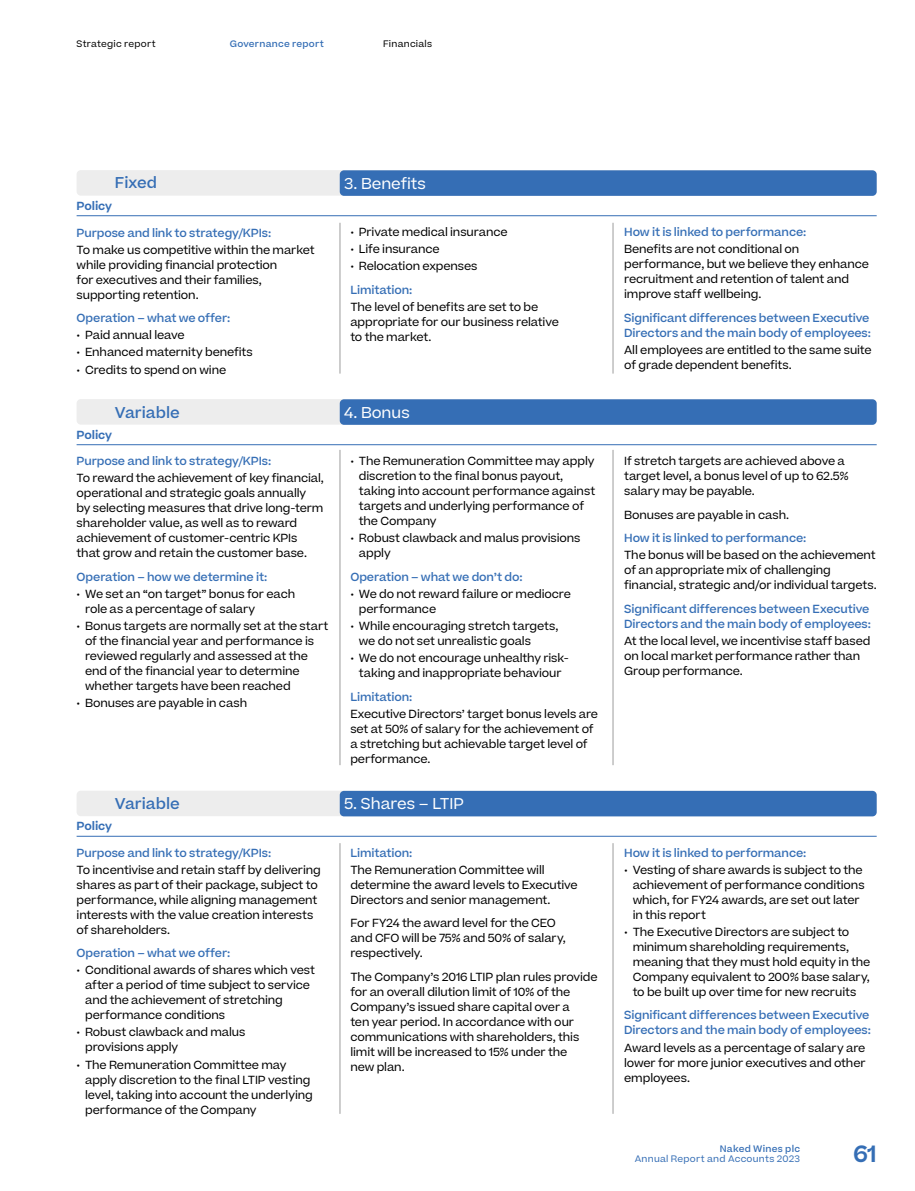
<style>
.page{position:relative;width:915px;height:1191px;background:#fff}
.page>*{position:absolute;margin:0;border:0;box-sizing:border-box;transform-origin:0 0}
.t1{font:600 22.5px "Beatrice";color:#356eb5}
.t2{font:15px "Beatrice";color:#fff}
.t3{font:500 15px "Beatrice";color:#356eb5}
.t4{font:11.25px/15px "Beatrice";letter-spacing:-.01em;color:#000}
.t5{font:500 11.25px/15px "Beatrice";letter-spacing:-.01em;color:#356eb5}
.t6{font:600 11.25px "Beatrice";letter-spacing:-.015em;color:#356eb5}
.t7{font:500 9px "Beatrice";letter-spacing:.03em;color:#356eb5}
.t8{font:9px "Beatrice";letter-spacing:.03em;color:#356eb5}
.t9{font:9px "Beatrice";letter-spacing:.03em;color:#000}
</style>
<div class="page">
<div style="left:77px;top:170px;width:799px;height:26px;background:#ededed;border-radius:4px"></div>
<hr style="left:612px;top:223px;width:1px;height:150px;background:#9d9d9c">
<hr style="left:339px;top:223px;width:1px;height:150px;background:#9d9d9c">
<div style="left:339px;top:170px;width:537px;height:26px;background:#356eb5;border-radius:4px"></div>
<hr style="left:77px;top:215px;width:799px;height:1px;background:#356eb5">
<div style="left:77px;top:399px;width:799px;height:25px;background:#ededed;border-radius:4px"></div>
<div style="left:77px;top:790px;width:799px;height:26px;background:#ededed;border-radius:4px"></div>
<hr style="left:612px;top:450px;width:1px;height:315px;background:#9d9d9c">
<hr style="left:612px;top:843px;width:1px;height:270px;background:#9d9d9c">
<hr style="left:339px;top:450px;width:1px;height:315px;background:#9d9d9c">
<hr style="left:339px;top:843px;width:1px;height:270px;background:#9d9d9c">
<div style="left:339px;top:399px;width:537px;height:26px;background:#356eb5;border-radius:4px"></div>
<div style="left:339px;top:791px;width:537px;height:25px;background:#356eb5;border-radius:4px"></div>
<hr style="left:77px;top:444px;width:799px;height:1px;background:#356eb5">
<hr style="left:77px;top:836px;width:799px;height:1px;background:#356eb5">
<p class="t9" style="left:77px;top:38px;width:80px">Strategic report</p>
<p class="t7" style="left:230px;top:38px;width:95px">Governance report</p>
<p class="t9" style="left:383px;top:38px;width:51px">Financials</p>
<h2 class="t3" style="left:115px;top:173px;width:43px">Fixed</h2>
<h2 class="t2" style="left:344px;top:173px;width:84px">3. Benefits</h2>
<p class="t4" style="left:350px;top:224px;width:159px">• Private medical insurance</p>
<p class="t4" style="left:350px;top:242px;width:91px">• Life insurance</p>
<p class="t4" style="left:350px;top:259px;width:128px">• Relocation expenses</p>
<p class="t5" style="left:350px;top:282px;width:63px">Limitation:</p>
<p class="t4" style="left:350px;top:299px;width:210px">The level of benefits are set to be appropriate for our business relative to the market.</p>
<p class="t6" style="left:77px;top:198px;width:37px">Policy</p>
<p class="t5" style="left:77px;top:225px;width:196px">Purpose and link to strategy/KPIs:</p>
<p class="t4" style="left:77px;top:242px;width:239px">To make us competitive within the market while providing financial protection<br>for executives and their families, supporting retention.</p>
<p class="t5" style="left:77px;top:310px;width:155px">Operation – what we offer:</p>
<p class="t4" style="left:77px;top:328px;width:109px">• Paid annual leave</p>
<p class="t4" style="left:77px;top:345px;width:178px">• Enhanced maternity benefits</p>
<p class="t4" style="left:77px;top:362px;width:151px">• Credits to spend on wine</p>
<h2 class="t3" style="left:115px;top:402px;width:66px">Variable</h2>
<p class="t6" style="left:77px;top:427px;width:37px">Policy</p>
<p class="t5" style="left:77px;top:453px;width:196px">Purpose and link to strategy/KPIs:</p>
<p class="t4" style="left:77px;top:470px;width:249px">To reward the achievement of key financial, operational and strategic goals annually<br>by selecting measures that drive long-term shareholder value, as well as to reward achievement of customer-centric KPIs that grow and retain the customer base.</p>
<p class="t5" style="left:77px;top:569px;width:192px">Operation – how we determine it:</p>
<p class="t4" style="left:85px;top:586px;width:211px;text-indent:-9px">• We set an “on target” bonus for each role as a percentage of salary</p>
<p class="t4" style="left:85px;top:618px;width:245px;text-indent:-9px">• Bonus targets are normally set at the start of the financial year and performance is reviewed regularly and assessed at the end of the financial year to determine whether targets have been reached</p>
<p class="t4" style="left:77px;top:695px;width:172px">• Bonuses are payable in cash</p>
<h2 class="t3" style="left:115px;top:793px;width:66px">Variable</h2>
<p class="t6" style="left:77px;top:818px;width:37px">Policy</p>
<p class="t5" style="left:77px;top:845px;width:196px">Purpose and link to strategy/KPIs:</p>
<p class="t4" style="left:77px;top:862px;width:245px">To incentivise and retain staff by delivering shares as part of their package, subject to performance, while aligning management interests with the value creation interests of shareholders.</p>
<p class="t5" style="left:77px;top:945px;width:155px">Operation – what we offer:</p>
<p class="t4" style="left:85px;top:962px;width:231px;text-indent:-9px">• Conditional awards of shares which vest after a period of time subject to service and the achievement of stretching performance conditions</p>
<p class="t4" style="left:85px;top:1024px;width:162px;text-indent:-9px">• Robust clawback and malus provisions apply</p>
<p class="t4" style="left:85px;top:1057px;width:229px;text-indent:-9px">• The Remuneration Committee may apply discretion to the final LTIP vesting level, taking into account the underlying performance of the Company</p>
<h2 class="t2" style="left:344px;top:402px;width:67px">4. Bonus</h2>
<p class="t4" style="left:359px;top:453px;width:238px;text-indent:-9px">• The Remuneration Committee may apply discretion to the final bonus payout, taking into account performance against targets and underlying performance of the Company</p>
<p class="t4" style="left:359px;top:530px;width:223px;text-indent:-9px">• Robust clawback and malus provisions apply</p>
<p class="t5" style="left:350px;top:569px;width:173px">Operation – what we don’t do:</p>
<p class="t4" style="left:359px;top:586px;width:213px;text-indent:-9px">• We do not reward failure or mediocre performance</p>
<p class="t4" style="left:359px;top:618px;width:201px;text-indent:-9px">• While encouraging stretch targets, we do not set unrealistic goals</p>
<p class="t4" style="left:350px;top:650px;width:220px;text-align:center">• We do not encourage unhealthy risk&shy;taking and inappropriate behaviour</p>
<p class="t5" style="left:350px;top:689px;width:63px">Limitation:</p>
<p class="t4" style="left:350px;top:706px;width:249px">Executive Directors’ target bonus levels are set at 50% of salary for the achievement of a stretching but achievable target level of performance.</p>
<h2 class="t2" style="left:344px;top:794px;width:121px">5. Shares – LTIP</h2>
<p class="t5" style="left:350px;top:845px;width:63px">Limitation:</p>
<p class="t4" style="left:350px;top:862px;width:229px">The Remuneration Committee will determine the award levels to Executive<br>Directors and senior management.</p>
<p class="t4" style="left:350px;top:915px;width:217px">For FY24 the award level for the CEO and CFO will be 75% and 50% of salary, respectively.</p>
<p class="t4" style="left:350px;top:969px;width:249px">The Company’s 2016 LTIP plan rules provide for an overall dilution limit of 10% of the Company’s issued share capital over a<br>ten year period. In accordance with our communications with shareholders, this limit will be increased to 15% under the<br>new plan.</p>
<p class="t5" style="left:624px;top:224px;width:183px">How it is linked to performance:</p>
<p class="t4" style="left:624px;top:242px;width:246px">Benefits are not conditional on performance, but we believe they enhance recruitment and retention of talent and improve staff wellbeing.</p>
<p class="t5" style="left:624px;top:310px;width:248px">Significant differences between Executive<br>Directors and the main body of employees:</p>
<p class="t4" style="left:624px;top:342px;width:249px">All employees are entitled to the same suite of grade dependent benefits.</p>
<p class="t4" style="left:624px;top:453px;width:226px">If stretch targets are achieved above a target level, a bonus level of up to 62.5% salary may be payable.</p>
<p class="t4" style="left:624px;top:507px;width:166px">Bonuses are payable in cash.</p>
<p class="t5" style="left:624px;top:530px;width:183px">How it is linked to performance:</p>
<p class="t4" style="left:624px;top:547px;width:254px">The bonus will be based on the achievement of an appropriate mix of challenging financial, strategic and/or individual targets.</p>
<p class="t5" style="left:624px;top:601px;width:248px">Significant differences between Executive<br>Directors and the main body of employees:</p>
<p class="t4" style="left:624px;top:633px;width:248px">At the local level, we incentivise staff based on local market performance rather than<br>Group performance.</p>
<p class="t5" style="left:624px;top:845px;width:183px">How it is linked to performance:</p>
<p class="t4" style="left:632px;top:862px;width:233px;text-indent:-9px">• Vesting of share awards is subject to the achievement of performance conditions which, for FY24 awards, are set out later in this report</p>
<p class="t4" style="left:632px;top:924px;width:239px;text-indent:-9px">• The Executive Directors are subject to minimum shareholding requirements, meaning that they must hold equity in the Company equivalent to 200% base salary, to be built up over time for new recruits</p>
<p class="t5" style="left:624px;top:1007px;width:248px">Significant differences between Executive<br>Directors and the main body of employees:</p>
<p class="t4" style="left:624px;top:1040px;width:243px;text-align:justify">Award levels as a percentage of salary are lower for more junior executives and other employees.</p>
<p class="t7" style="left:719px;top:1142px;width:82px">Naked Wines plc</p>
<p class="t8" style="left:634px;top:1153px;width:167px">Annual Report and Accounts 2023</p>
<h1 class="t1" style="left:852px;top:1138px;width:25px">61</h1>
</div>
